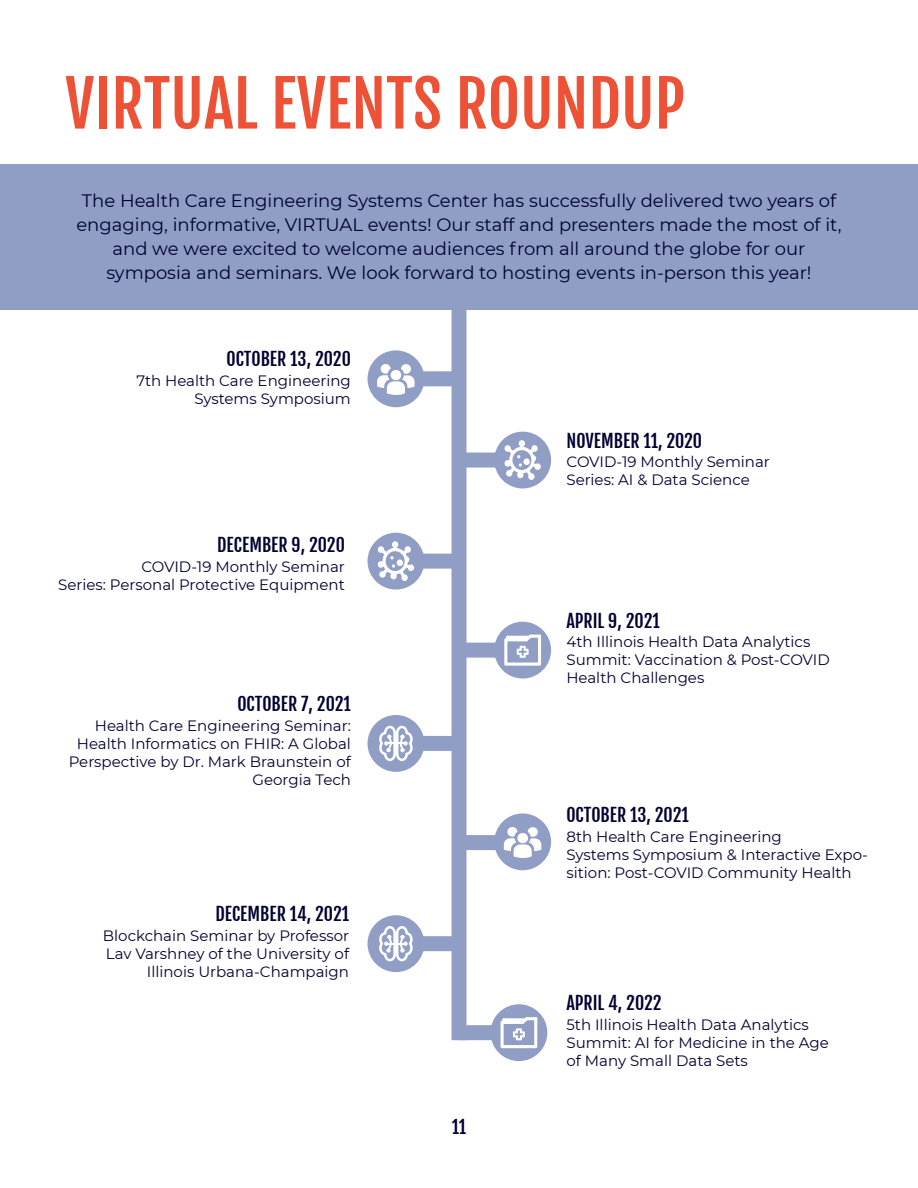
<style>
.page{position:relative;width:918px;height:1188px;background:#fff}
.page>*{position:absolute;margin:0;border:0;box-sizing:border-box;transform-origin:0 0}
.t1{font:63px "Fjalla One";color:#ed5136}
.t2{font:18px/24px "Montserrat";color:#000032;text-align:center}
.t3{font:18px "Fjalla One";color:#000032}
.t4{font:15px/18px "Montserrat";color:#000032}
</style>
<div class="page">
<div style="left:452px;top:310px;width:14px;height:730px;background:#909ec6"></div>
<div style="left:423px;top:371px;width:36px;height:15px;background:#909ec6"></div>
<div style="left:423px;top:554px;width:36px;height:15px;background:#909ec6"></div>
<div style="left:460px;top:453px;width:37px;height:15px;background:#909ec6"></div>
<div style="left:460px;top:643px;width:37px;height:15px;background:#909ec6"></div>
<div style="left:423px;top:736px;width:36px;height:15px;background:#909ec6"></div>
<div style="left:421px;top:936px;width:36px;height:15px;background:#909ec6"></div>
<div style="left:458px;top:835px;width:40px;height:15px;background:#909ec6"></div>
<div style="left:457px;top:1025px;width:37px;height:15px;background:#909ec6"></div>
<div style="left:0;top:164px;width:918px;height:146px;background:#909ec6"></div>
<div style="left:491px;top:1004px;width:56px;height:57px;background:#909ec6;border-radius:50%"></div>
<svg style="left:501px;top:1017px;width:36px;height:31px"></svg>
<div style="left:494px;top:622px;width:57px;height:57px;background:#909ec6;border-radius:50%"></div>
<svg style="left:504px;top:634px;width:37px;height:32px"></svg>
<div style="left:494px;top:432px;width:57px;height:56px;background:#909ec6;border-radius:50%"></div>
<div style="left:368px;top:915px;width:56px;height:57px;background:#909ec6;border-radius:50%"></div>
<svg style="left:379px;top:926px;width:34px;height:35px"></svg>
<div style="left:368px;top:533px;width:56px;height:57px;background:#909ec6;border-radius:50%"></div>
<svg style="left:377px;top:541px;width:37px;height:40px"></svg>
<svg style="left:504px;top:440px;width:37px;height:40px"></svg>
<div style="left:368px;top:350px;width:56px;height:57px;background:#909ec6;border-radius:50%"></div>
<svg style="left:377px;top:364px;width:38px;height:31px"></svg>
<div style="left:494px;top:813px;width:57px;height:57px;background:#909ec6;border-radius:50%"></div>
<svg style="left:504px;top:827px;width:37px;height:31px"></svg>
<div style="left:368px;top:715px;width:56px;height:57px;background:#909ec6;border-radius:50%"></div>
<svg style="left:379px;top:726px;width:34px;height:35px"></svg>
<p class="t1" style="left:65px;top:65px;width:621px">VIRTUAL EVENTS ROUNDUP</p>
<p class="t2" style="left:82px;top:188px;width:756px">The Health Care Engineering Systems Center has successfully delivered two years of</p>
<p class="t2" style="left:76px;top:212px;width:767px">engaging, informative, VIRTUAL events! Our staff and presenters made the most of it, and we were excited to welcome audiences from all around the globe for our</p>
<p class="t2" style="left:106px;top:260px;width:707px">symposia and seminars. We look forward to hosting events in-person this year!</p>
<p class="t3" style="left:227px;top:348px;width:126px">OCTOBER 13, 2020</p>
<p class="t4" style="left:136px;top:371px;width:216px">7th Health Care Engineering</p>
<p class="t4" style="left:194px;top:389px;width:158px">Systems Symposium</p>
<p class="t3" style="left:217px;top:533px;width:129px">DECEMBER 9, 2020</p>
<p class="t4" style="left:141px;top:557px;width:205px">COVID-19 Monthly Seminar</p>
<p class="t4" style="left:58px;top:575px;width:288px">Series: Personal Protective Equipment</p>
<p class="t3" style="left:237px;top:693px;width:115px">OCTOBER 7, 2021</p>
<p class="t4" style="left:69px;top:716px;width:284px;text-align:right">Health Care Engineering Seminar:<br>Health Informatics on FHIR: A Global<br>Perspective by Dr. Mark Braunstein of<br>Georgia Tech</p>
<p class="t3" style="left:215px;top:903px;width:135px">DECEMBER 14, 2021</p>
<p class="t4" style="left:103px;top:926px;width:248px;text-align:right">Blockchain Seminar by Professor<br>Lav Varshney of the University of<br>Illinois Urbana-Champaign</p>
<p class="t3" style="left:452px;top:1116px;width:16px">11</p>
<p class="t3" style="left:566px;top:429px;width:137px">NOVEMBER 11, 2020</p>
<p class="t4" style="left:566px;top:453px;width:205px">COVID-19 Monthly Seminar</p>
<p class="t4" style="left:566px;top:471px;width:185px">Series: AI &amp; Data Science</p>
<p class="t3" style="left:566px;top:609px;width:95px">APRIL 9, 2021</p>
<p class="t4" style="left:566px;top:633px;width:265px">4th Illinois Health Data Analytics<br>Summit: Vaccination &amp; Post-COVID<br>Health Challenges</p>
<p class="t3" style="left:566px;top:804px;width:124px">OCTOBER 13, 2021</p>
<p class="t4" style="left:566px;top:827px;width:217px">8th Health Care Engineering</p>
<p class="t4" style="left:566px;top:845px;width:303px">Systems Symposium &amp; Interactive Expo&shy;sition: Post-COVID Community Health</p>
<p class="t3" style="left:566px;top:992px;width:97px">APRIL 4, 2022</p>
<p class="t4" style="left:566px;top:1015px;width:264px">5th Illinois Health Data Analytics<br>Summit: AI for Medicine in the Age of Many Small Data Sets</p>
</div>
